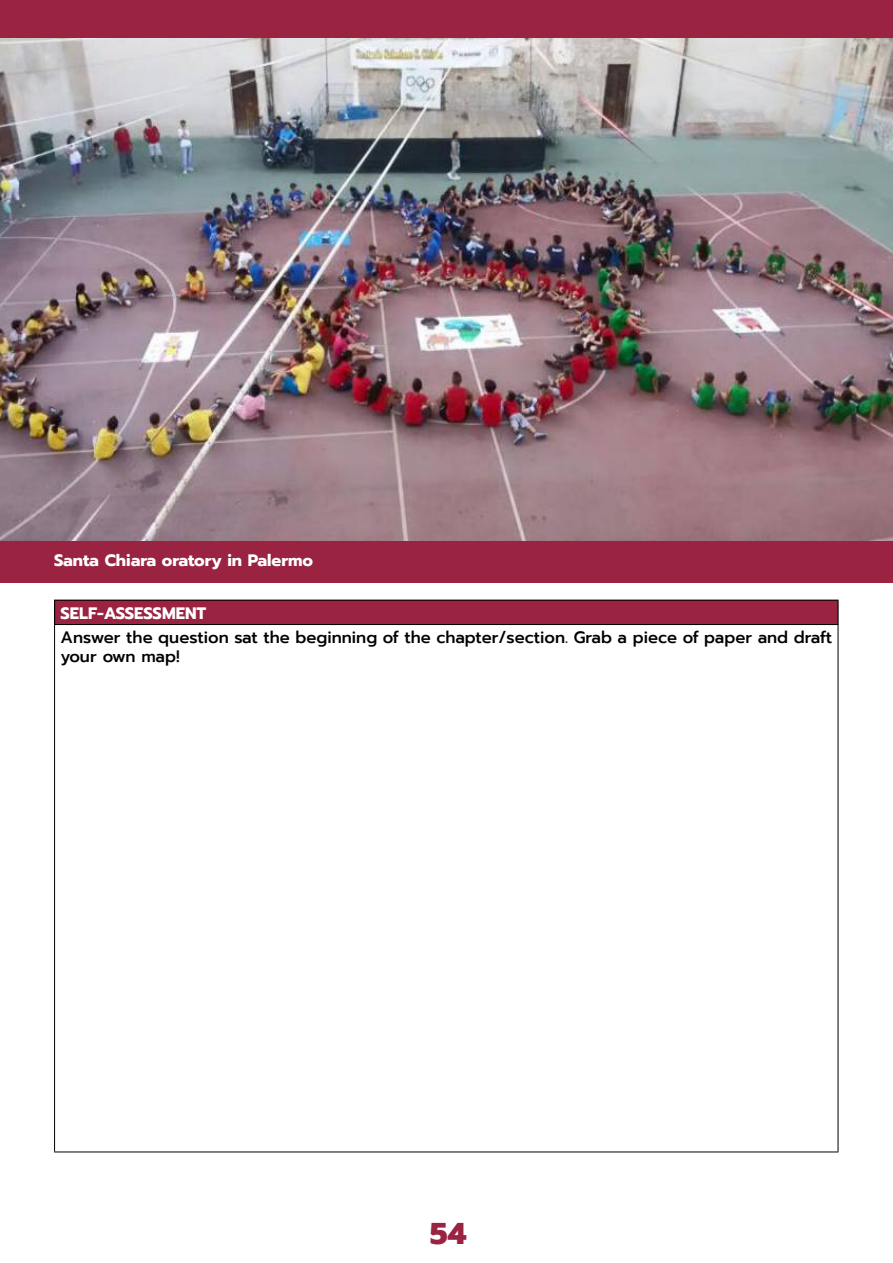
<style>
.page{position:relative;width:893px;height:1263px;background:#fff}
.page>*{position:absolute;margin:0;border:0;box-sizing:border-box;transform-origin:0 0}
.t1{font:800 30px "Prompt";color:#992341}
.t2{font:500 16.5px/18.9px "Prompt";color:#000}
.t3{font:700 16.5px "Prompt";color:#fff}
</style>
<div class="page">
<div style="left:0;top:0;width:893px;height:39px;background:#992341"></div>
<img style="left:0;top:39px;width:893px;height:502px">
<div style="left:0;top:541px;width:893px;height:42px;background:#992341"></div>
<div style="left:55px;top:600px;width:783px;height:24px;background:#992341"></div>
<hr style="left:54px;top:600px;width:785px;height:1px;background:#000">
<svg style="left:54px;top:601px;width:1px;height:23px"></svg>
<hr style="left:837px;top:601px;width:2px;height:23px;background:#000">
<hr style="left:54px;top:624px;width:785px;height:1px;background:#000">
<hr style="left:54px;top:625px;width:1px;height:526px;background:#000">
<hr style="left:838px;top:625px;width:1px;height:526px;background:#000">
<hr style="left:54px;top:1151px;width:784px;height:1px;background:#000">
<p class="t3" style="left:54px;top:548px;width:260px">Santa Chiara oratory in Palermo</p>
<p class="t3" style="left:61px;top:600px;width:147px">SELF-ASSESSMENT</p>
<p class="t2" style="left:61px;top:628px;width:773px">Answer the question sat the beginning of the chapter/section. Grab a piece of paper and draft your own map!</p>
<h1 class="t1" style="left:430px;top:1211px;width:38px">54</h1>
</div>
